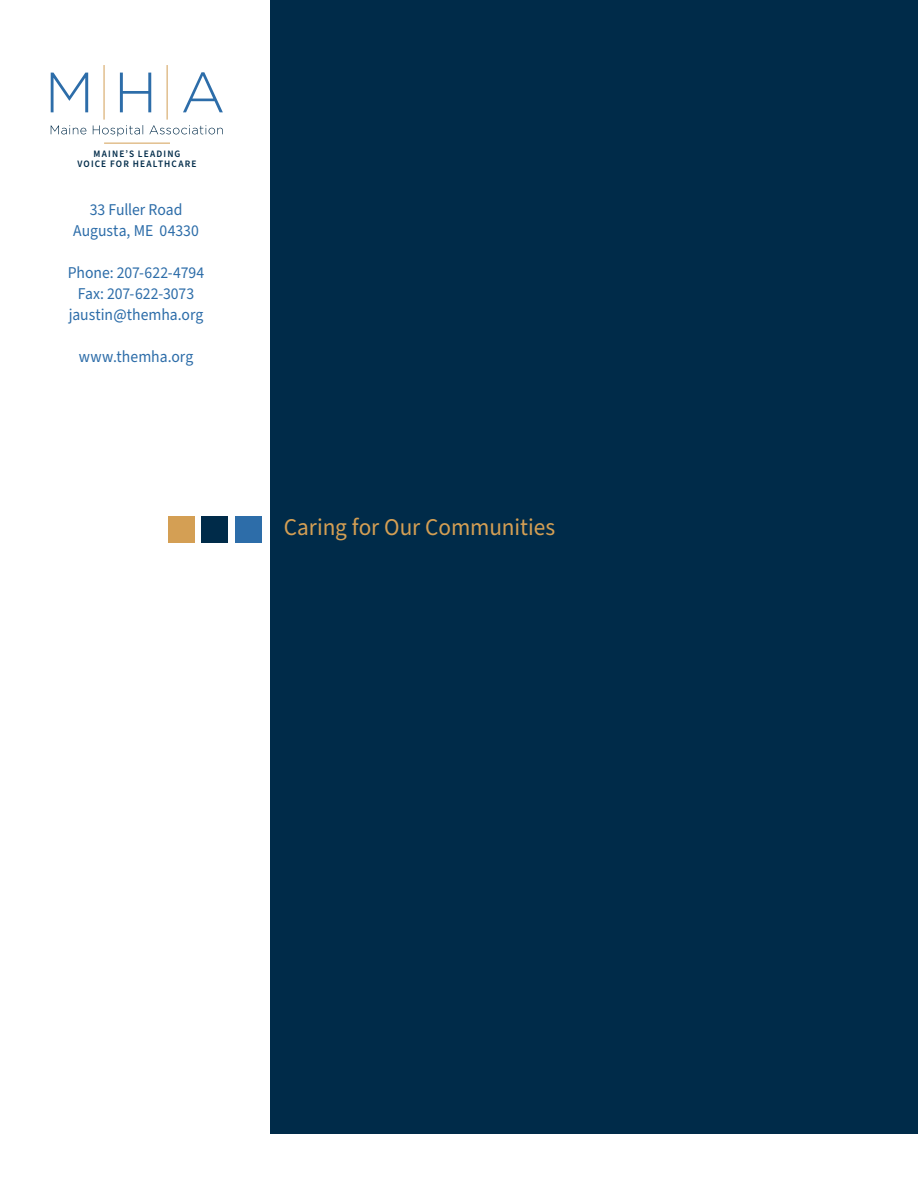
<style>
.page{position:relative;width:918px;height:1188px;background:#fff}
.page>*{position:absolute;margin:0;border:0;box-sizing:border-box;transform-origin:0 0}
.t1{font:24px "Source Sans Pro";letter-spacing:-.005em;color:#d49f54}
.t2{font:16.5px/21px "Source Sans Pro";color:#2d6da9;text-align:center;scale:.95 1}
.t3{font:600 9.9px/10.8px "Source Sans Pro";letter-spacing:.12em;color:#002b49;text-align:center;scale:.95 1}
</style>
<div class="page">
<div style="left:270px;top:0;width:648px;height:1134px;background:#002b49"></div>
<svg style="left:183px;top:72px;width:40px;height:40px"></svg>
<svg style="left:51px;top:125px;width:172px;height:11px"></svg>
<hr style="left:104px;top:65px;width:1px;height:55px;background:#d29e55">
<hr style="left:167px;top:65px;width:1px;height:55px;background:#d29e55">
<svg style="left:51px;top:73px;width:37px;height:39px"></svg>
<svg style="left:120px;top:73px;width:31px;height:39px"></svg>
<hr style="left:104px;top:143px;width:66px;height:1px;background:#d49f54">
<div style="left:168px;top:516px;width:27px;height:27px;background:#d49f54"></div>
<div style="left:235px;top:516px;width:27px;height:27px;background:#2d6da9"></div>
<div style="left:201px;top:516px;width:27px;height:27px;background:#002b49"></div>
<p class="t3" style="left:77px;top:148px;width:127px">MAINE’S LEADING<br>VOICE FOR HEALTHCARE</p>
<p class="t2" style="left:73px;top:199px;width:134px">33 Fuller Road<br>Augusta, ME 04330</p>
<p class="t2" style="left:68px;top:262px;width:145px">Phone: 207-622-4794<br>Fax: 207-622-3073 jaustin@themha.org</p>
<p class="t2" style="left:79px;top:346px;width:122px">www.themha.org</p>
<h1 class="t1" style="left:284px;top:511px;width:273px">Caring for Our Communities</h1>
</div>
